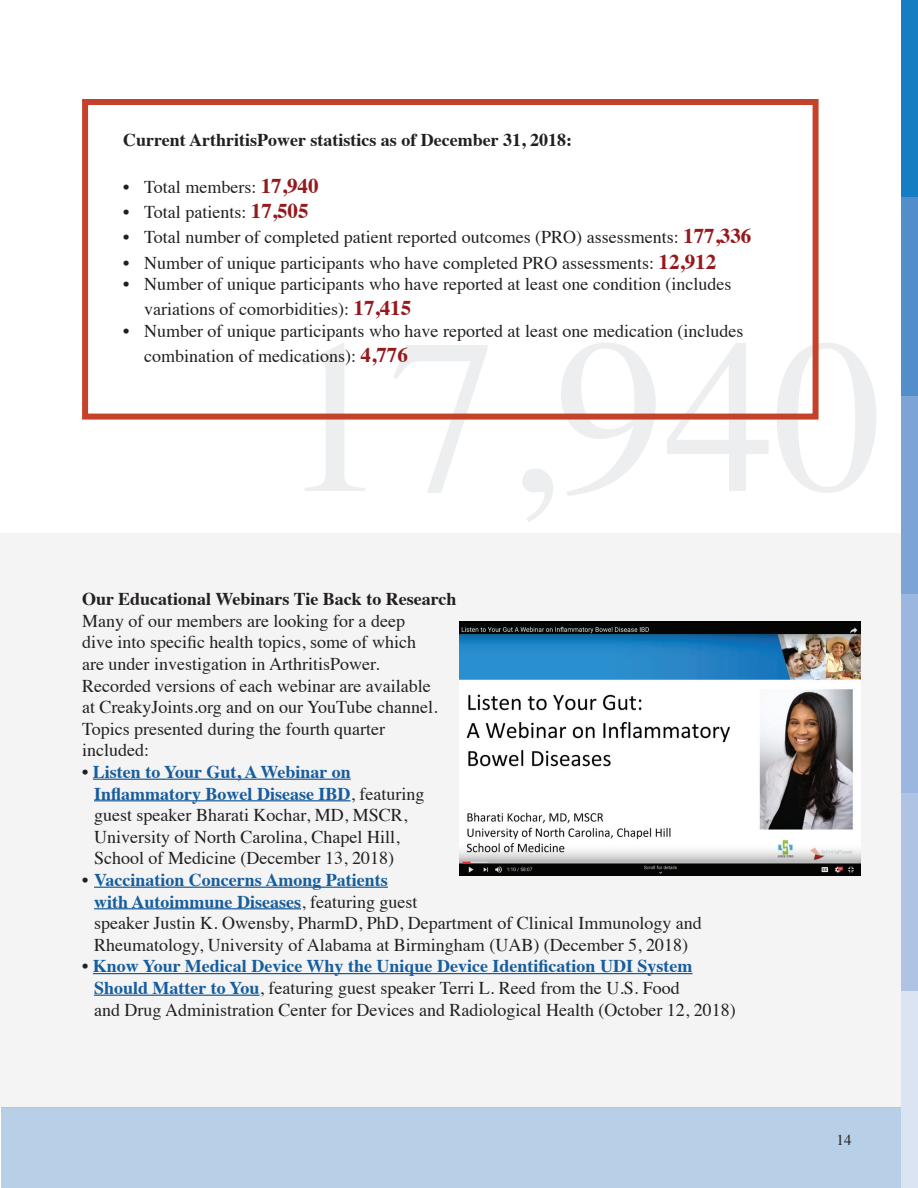
<style>
.page{position:relative;width:918px;height:1188px;background:#fff}
.page>*{position:absolute;margin:0;border:0;box-sizing:border-box;transform-origin:0 0}
.t1{font:18px/21.6px "Times";color:#231f20}
.t2{font:700 18px "Times";color:#231f20}
.t3{font:15px "Times";color:#231f20}
.s1{font-weight:700;font-size:21px;color:#951a1e}
.s2{font-weight:700;color:#175d9e}
</style>
<div class="page">
<div style="left:1px;top:1107px;width:917px;height:81px;background:#b8d0e7"></div>
<div style="left:0;top:534px;width:901px;height:574px;background:#f4f4f4"></div>
<div style="left:902px;top:991px;width:16px;height:197px;background:#dae4f3"></div>
<div style="left:902px;top:793px;width:16px;height:198px;background:#afc4e5"></div>
<div style="left:902px;top:594px;width:16px;height:198px;background:#9bb7df"></div>
<div style="left:902px;top:396px;width:16px;height:198px;background:#7ca5d6"></div>
<div style="left:902px;top:197px;width:16px;height:199px;background:#538ecb"></div>
<div style="left:902px;top:0;width:16px;height:197px;background:#177dc2"></div>
<div style="left:82px;top:99px;width:737px;height:321px;border:6px solid #c4422a"></div>
<hr style="left:93px;top:779px;width:258px;height:1px;background:#175d9e">
<hr style="left:94px;top:800px;width:257px;height:1px;background:#175d9e">
<hr style="left:94px;top:887px;width:294px;height:1px;background:#175d9e">
<hr style="left:94px;top:908px;width:207px;height:1px;background:#175d9e">
<hr style="left:93px;top:973px;width:600px;height:1px;background:#175d9e">
<hr style="left:94px;top:995px;width:166px;height:1px;background:#175d9e">
<img style="left:459px;top:622px;width:402px;height:253px">
<p class="t2" style="left:123px;top:123px;width:450px">Current ArthritisPower statistics as of December 31, 2018:</p>
<p class="t1" style="left:123px;top:175px;width:197px">• Total members: <span class="s1">17,940</span></p>
<p class="t1" style="left:123px;top:200px;width:187px">• Total patients: <span class="s1">17,505</span></p>
<p class="t1" style="left:123px;top:225px;width:630px">• Total number of completed patient reported outcomes (PRO) assessments: <span class="s1">177,336</span></p>
<p class="t1" style="left:123px;top:250px;width:595px">• Number of unique participants who have completed PRO assessments: <span class="s1">12,912</span></p>
<p class="t1" style="left:144px;top:270px;width:589px;line-height:25.2px;text-indent:-21px">• Number of unique participants who have reported at least one condition (includes variations of comorbidities): <span class="s1">17,415</span></p>
<p class="t1" style="left:144px;top:317px;width:601px;line-height:25.2px;text-indent:-21px">• Number of unique participants who have reported at least one medication (includes combination of medications): <span class="s1">4,776</span></p>
<p class="t2" style="left:82px;top:582px;width:376px">Our Educational Webinars Tie Back to Research</p>
<p class="t1" style="left:82px;top:608px;width:357px">Many of our members are looking for a deep dive into specific health topics, some of which are under investigation in ArthritisPower.<br>Recorded versions of each webinar are available at CreakyJoints.org and on our YouTube channel.<br>Topics presented during the fourth quarter included:</p>
<p class="t1" style="left:94px;top:760px;width:332px;text-indent:-12px">• <span class="s2">Listen to Your Gut, A Webinar on Inflammatory Bowel Disease IBD</span>, featuring guest speaker Bharati Kochar, MD, MSCR, University of North Carolina, Chapel Hill, School of Medicine (December 13, 2018)</p>
<p class="t1" style="left:94px;top:868px;width:609px;text-indent:-12px">• <span class="s2">Vaccination Concerns Among Patients<br>with Autoimmune Diseases</span>, featuring guest<br>speaker Justin K. Owensby, PharmD, PhD, Department of Clinical Immunology and Rheumatology, University of Alabama at Birmingham (UAB) (December 5, 2018)</p>
<p class="t1" style="left:94px;top:954px;width:643px;text-indent:-12px">• <span class="s2">Know Your Medical Device Why the Unique Device Identification UDI System<br>Should Matter to You</span>, featuring guest speaker Terri L. Reed from the U.S. Food<br>and Drug Administration Center for Devices and Radiological Health (October 12, 2018)</p>
<p class="t3" style="left:837px;top:1126px;width:16px">14</p>
</div>
